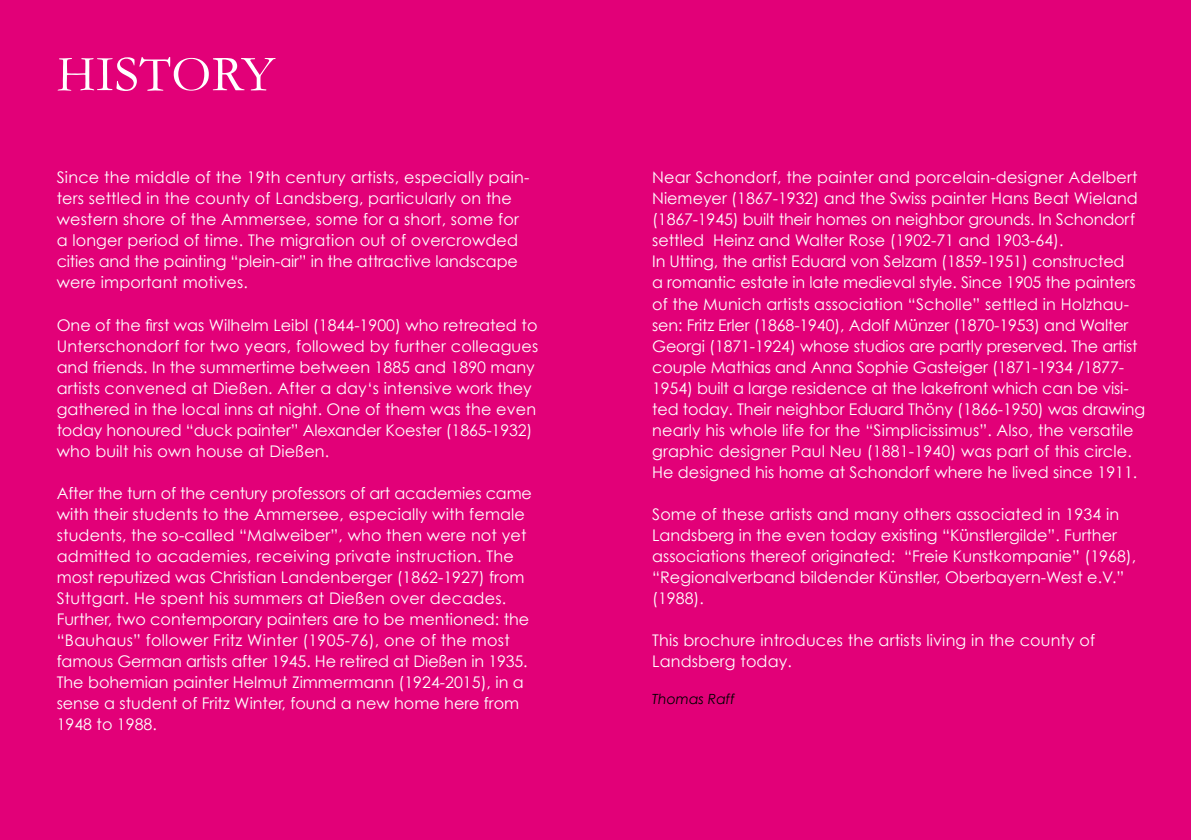
<style>
.page{position:relative;width:1191px;height:840px;background:#fff}
.page>*{position:absolute;margin:0;border:0;box-sizing:border-box;transform-origin:0 0}
.t1{font:51px "Garamond";letter-spacing:.01em;color:#fff}
.t2{font:16px/21px "Century Gothic";color:#fff}
.t3{font:italic 14px "Century Gothic";color:#000}
</style>
<div class="page">
<div style="left:0;top:0;width:1191px;height:839px;background:#e20078"></div>
<h1 class="t1" style="left:57px;top:43px;width:220px">HISTORY</h1>
<p class="t2" style="left:57px;top:167px;width:474px">Since the middle of the 19th century artists, especially pain&shy;ters settled in the county of Landsberg, particularly on the western shore of the Ammersee, some for a short, some for a longer period of time. The migration out of overcrowded cities and the painting “plein-air” in the attractive landscape were important motives.</p>
<p class="t2" style="left:57px;top:314px;width:483px">One of the first was Wilhelm Leibl (1844-1900) who retreated to Unterschondorf for two years, followed by further colleagues and friends. In the summertime between 1885 and 1890 many artists convened at Dießen. After a day‘s intensive work they gathered in the local inns at night. One of them was the even today honoured “duck painter” Alexander Koester (1865-1932) who built his own house at Dießen.</p>
<p class="t2" style="left:57px;top:482px;width:477px">After the turn of the century professors of art academies came with their students to the Ammersee, especially with female students, the so-called “Malweiber”, who then were not yet admitted to academies, receiving private instruction. The most reputized was Christian Landenberger (1862-1927) from Stuttgart. He spent his summers at Dießen over decades.<br>Further, two contemporary painters are to be mentioned: the “Bauhaus” follower Fritz Winter (1905-76), one of the most famous German artists after 1945. He retired at Dießen in 1935.<br>The bohemian painter Helmut Zimmermann (1924-2015), in a sense a student of Fritz Winter, found a new home here from 1948 to 1988.</p>
<p class="t2" style="left:652px;top:167px;width:494px">Near Schondorf, the painter and porcelain-designer Adelbert Niemeyer (1867-1932) and the Swiss painter Hans Beat Wieland (1867-1945) built their homes on neighbor grounds. In Schondorf settled Heinz and Walter Rose (1902-71 and 1903-64).<br>In Utting, the artist Eduard von Selzam (1859-1951) constructed<br>a romantic estate in late medieval style. Since 1905 the painters of the Munich artists association “Scholle” settled in Holzhau&shy;sen: Fritz Erler (1868-1940), Adolf Münzer (1870-1953) and Walter Georgi (1871-1924) whose studios are partly preserved. The artist couple Mathias and Anna Sophie Gasteiger (1871-1934 /1877- 1954) built a large residence at the lakefront which can be visi&shy;ted today. Their neighbor Eduard Thöny (1866-1950) was drawing nearly his whole life for the “Simplicissimus”. Also, the versatile graphic designer Paul Neu (1881-1940) was part of this circle.<br>He designed his home at Schondorf where he lived since 1911.</p>
<p class="t2" style="left:652px;top:503px;width:485px">Some of these artists and many others associated in 1934 in Landsberg in the even today existing “Künstlergilde”. Further associations thereof originated: “Freie Kunstkompanie” (1968), “Regionalverband bildender Künstler, Oberbayern-West e.V.” (1988).</p>
<p class="t2" style="left:652px;top:629px;width:444px">This brochure introduces the artists living in the county of<br>Landsberg today.</p>
<p class="t3" style="left:652px;top:690px;width:84px">Thomas Raff</p>
</div>
